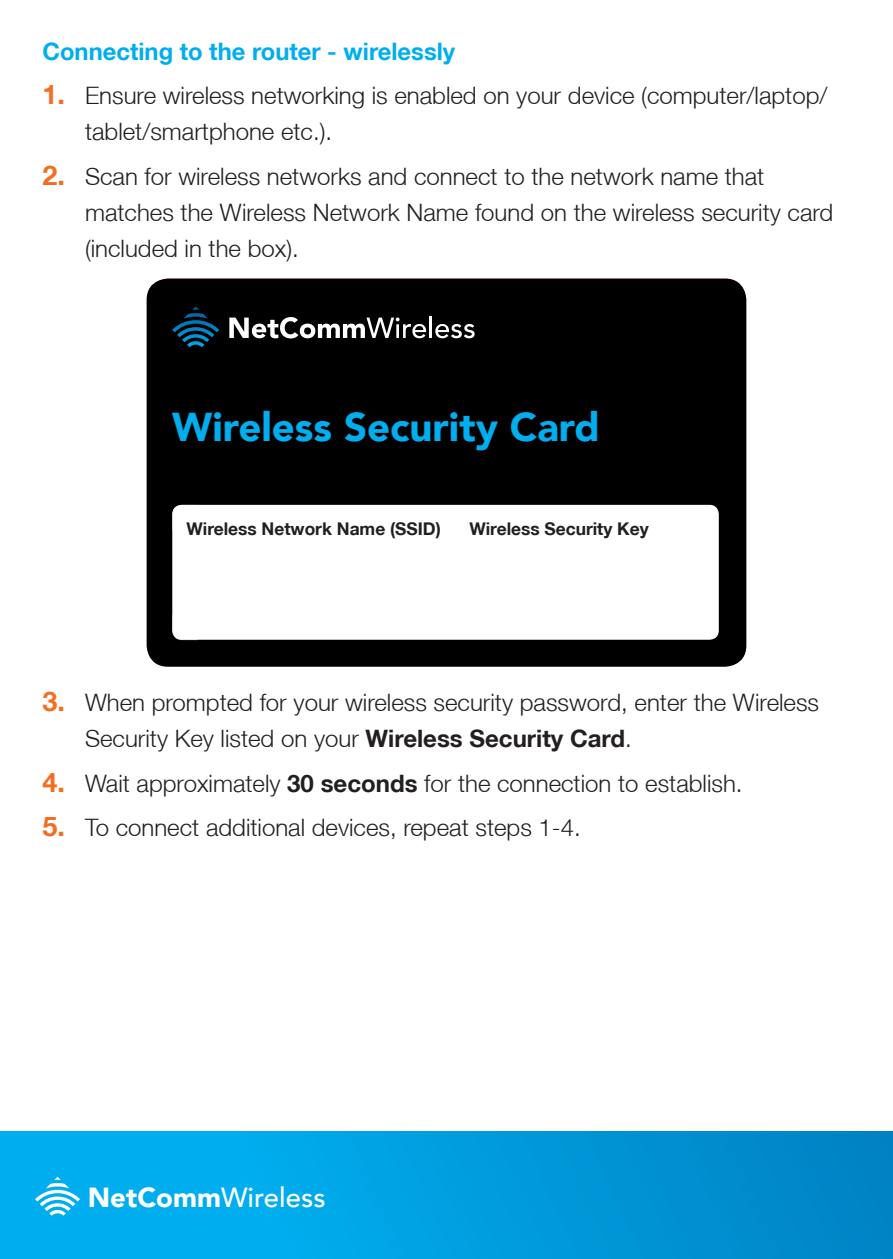
<style>
.page{position:relative;width:893px;height:1259px;background:#fff}
.page>*{position:absolute;margin:0;border:0;box-sizing:border-box;transform-origin:0 0}
.t1{font:900 40.2px "Avenir LT";color:#00aeef}
.t2{font:500 27.6px "Avenir LT";color:#fff}
.t3{font:300 24px/36px "Helvetica Neue LT";color:#231f20}
.Body_Copy{font:700 24px "Helvetica Neue LT";color:#00aeef}
.t4{font:700 17.4px "Helvetica Neue LT";color:#231f20}
.s1{font-weight:700;font-size:27px;color:#f36e21}
.s2{font-weight:700}
.s3{font-weight:900}
</style>
<div class="page">
<div style="left:0;top:1131px;width:893px;height:128px;background:linear-gradient(to right,#00b7f7,#0085c6)"></div>
<svg style="left:35px;top:1176px;width:45px;height:39px"></svg>
<div style="left:147px;top:278px;width:599px;height:389px;background:#000"></div>
<svg style="left:172px;top:504px;width:27px;height:7px"></svg>
<svg style="left:172px;top:634px;width:27px;height:7px"></svg>
<svg style="left:172px;top:306px;width:47px;height:41px;background:#002537"></svg>
<svg style="left:229px;top:317px;width:197px;height:21px"></svg>
<hr style="left:429px;top:316px;width:3px;height:22px;background:#fff">
<svg style="left:435px;top:324px;width:40px;height:14px"></svg>
<div style="left:173px;top:505px;width:545px;height:134px;background:#fff;border-radius:9px"></div>
<div style="left:172px;top:505px;width:547px;height:135px;border:1px solid #fff;border-radius:9px"></div>
<p class="Body_Copy" style="left:43px;top:36px;width:414px">Connecting to the router - wirelessly</p>
<p class="t3" style="left:85px;top:77px;width:744px;text-indent:-43px"><span class="s1">1.</span> Ensure wireless networking is enabled on your device (computer/laptop/ tablet/smartphone etc.).</p>
<p class="t3" style="left:85px;top:158px;width:750px;text-indent:-43px"><span class="s1">2.</span> Scan for wireless networks and connect to the network name that matches the Wireless Network Name found on the wireless security card (included in the box).</p>
<p class="t1" style="left:172px;top:403px;width:429px">Wireless Security Card</p>
<p class="t4" style="left:186px;top:518px;width:256px">Wireless Network Name (SSID)</p>
<p class="t4" style="left:469px;top:518px;width:181px">Wireless Security Key</p>
<p class="t3" style="left:85px;top:684px;width:736px;text-indent:-43px"><span class="s1">3.</span> When prompted for your wireless security password, enter the Wireless<br>Security Key listed on your <span class="s2">Wireless Security Card</span>.</p>
<p class="t3" style="left:43px;top:764px;width:701px"><span class="s1">4.</span> Wait approximately <span class="s2">30 seconds</span> for the connection to establish.</p>
<p class="t3" style="left:43px;top:809px;width:540px"><span class="s1">5.</span> To connect additional devices, repeat steps 1-4.</p>
<p class="t2" style="left:88px;top:1181px;width:239px"><span class="s3">NetComm</span>Wireless</p>
</div>
